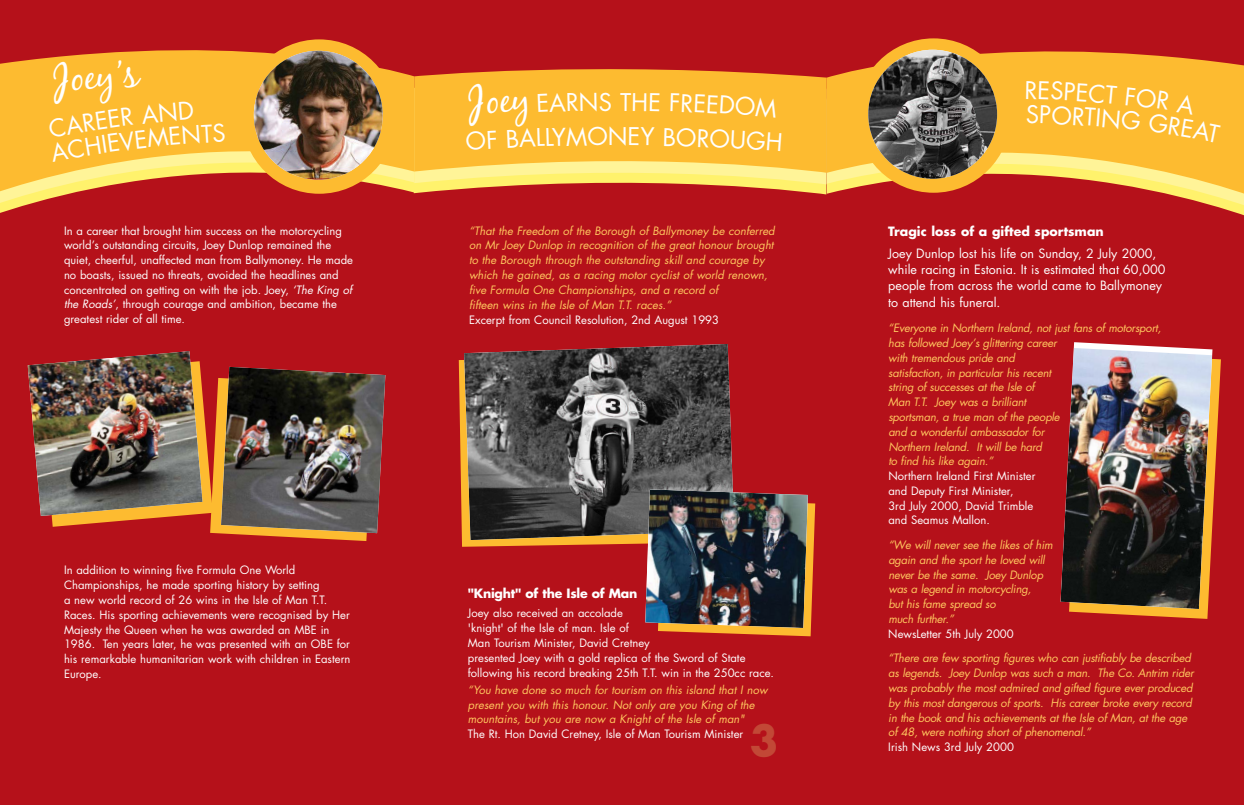
<style>
.page{position:relative;width:1244px;height:805px;background:#fff}
.page>*{position:absolute;margin:0;border:0;box-sizing:border-box;transform-origin:0 0}
.t1{font:700 41.25px "Futura";color:#c24836}
.t2{font:38.75px "Black Jack";color:#fff}
.t3{font:23.75px "Futura";color:#fff}
.t4{font:12.5px/16.4px "Futura";color:#fff}
.t5{font:700 12.5px "Futura";color:#fff}
.t6{font:700 12.5px "Futura";letter-spacing:-.02em;color:#fff}
.t7{font:11.25px/14.8px "Futura";color:#fff}
.t8{font:italic 11.25px/14.8px "Futura";letter-spacing:-.02em;color:#ffc75f}
.t9{font:italic 11.25px/14.8px "Futura";color:#ffc75f}
.s1{font-style:italic}
</style>
<div class="page">
<div style="left:0;top:0;width:1244px;height:804px;background:#b5111a"></div>
<svg style="left:414px;top:184px;width:412px;height:10px"></svg>
<svg style="left:414px;top:173px;width:412px;height:11px;fill:#fff26c"></svg>
<svg style="left:0;top:50px;width:414px;height:159px;fill:#fdbb30"></svg>
<svg style="left:827px;top:50px;width:417px;height:160px;fill:#fdbb30"></svg>
<svg style="left:414px;top:69px;width:413px;height:104px;fill:#fdbb30"></svg>
<img style="left:51px;top:366px;width:334px;height:175px">
<img style="left:28px;top:351px;width:175px;height:165px">
<svg style="left:459px;top:360px;width:186px;height:186px;fill:#fdbb30"></svg>
<img style="left:464px;top:344px;width:269px;height:196px">
<div style="left:242px;top:39px;width:154px;height:155px;background:#fdbb30;border-radius:50%"></div>
<img style="left:254px;top:51px;width:129px;height:129px;border-radius:50%">
<svg style="left:1069px;top:352px;width:152px;height:266px"></svg>
<svg style="left:1073px;top:342px;width:112px;height:6px"></svg>
<img style="left:1060px;top:348px;width:152px;height:260px">
<div style="left:856px;top:38px;width:154px;height:155px;background:#fdbb30;border-radius:50%"></div>
<img style="left:868px;top:50px;width:129px;height:129px;border-radius:50%">
<svg style="left:658px;top:503px;width:157px;height:133px"></svg>
<img style="left:645px;top:489px;width:163px;height:138px">
<div style="left:1026px;top:81px;width:194px;height:62px;background:#fdbb30"></div>
<div style="left:48px;top:101px;width:177px;height:61px;background:#fdbb30"></div>
<svg style="left:538px;top:92px;width:59px;height:20px"></svg>
<svg style="left:633px;top:93px;width:27px;height:18px"></svg>
<div style="left:670px;top:93px;width:107px;height:25px;background:#fdbb30"></div>
<svg style="left:466px;top:130px;width:31px;height:20px"></svg>
<svg style="left:552px;top:126px;width:35px;height:20px"></svg>
<div style="left:640px;top:127px;width:141px;height:24px;background:#fdbb30"></div>
<h2 class="t2" style="left:50px;top:56px;width:88px;rotate:-5deg">Joey’s</h2>
<p class="t7" style="left:64px;top:224px;width:291px">In a career that brought him success on the motorcycling world’s outstanding circuits, Joey Dunlop remained the quiet, cheerful, unaffected man from Ballymoney. He made no boasts, issued no threats, avoided the headlines and concentrated on getting on with the job. Joey, <span class="s1">‘The King of the Roads’</span>, through courage and ambition, became the greatest rider of all time.</p>
<p class="t7" style="left:64px;top:563px;width:288px">In addition to winning five Formula One World Championships, he made sporting history by setting<br>a new world record of 26 wins in the Isle of Man T.T.<br>Races. His sporting achievements were recognised by Her Majesty the Queen when he was awarded an MBE in 1986. Ten years later, he was presented with an OBE for his remarkable humanitarian work with children in Eastern Europe.</p>
<h2 class="t2" style="left:465px;top:78px;width:64px;rotate:-5deg">Joey</h2>
<h3 class="t3" style="left:599px;top:91px;width:34px">S T</h3>
<h3 class="t3" style="left:505px;top:128px;width:49px;rotate:-2deg">BALL</h3>
<h3 class="t3" style="left:587px;top:125px;width:54px">ONE</h3>
<p class="t9" style="left:469px;top:224px;width:307px">“That the Freedom of the Borough of Ballymoney be conferred on Mr Joey Dunlop in recognition of the great honour brought to the Borough through the outstanding skill and courage by which he gained, as a racing motor cyclist of world renown, five Formula One Championships, and a record of<br>fifteen wins in the Isle of Man T.T. races.”</p>
<p class="t7" style="left:469px;top:313px;width:252px">Excerpt from Council Resolution, 2nd August 1993</p>
<p class="t6" style="left:468px;top:587px;width:171px">"Knight" of the Isle of Man</p>
<p class="t7" style="left:468px;top:606px;width:308px">Joey also received an accolade<br>'knight' of the Isle of man. Isle of<br>Man Tourism Minister, David Cretney<br>presented Joey with a gold replica of the Sword of State following his record breaking 25th T.T. win in the 250cc race.</p>
<p class="t9" style="left:468px;top:683px;width:301px">“You have done so much for tourism on this island that I now present you with this honour. Not only are you King of the mountains, but you are now a Knight of the Isle of man"</p>
<p class="t7" style="left:468px;top:727px;width:277px">The Rt. Hon David Cretney, Isle of Man Tourism Minister</p>
<h1 class="t1" style="left:750px;top:721px;width:30px">3</h1>
<p class="t5" style="left:888px;top:226px;width:217px">Tragic loss of a gifted sportsman</p>
<p class="t4" style="left:888px;top:246px;width:279px">Joey Dunlop lost his life on Sunday, 2 July 2000, while racing in Estonia. It is estimated that 60,000 people from across the world came to Ballymoney to attend his funeral.</p>
<p class="t8" style="left:888px;top:321px;width:274px">“Everyone in Northern Ireland, not just fans of motorsport, has followed Joey’s glittering career<br>with tremendous pride and<br>satisfaction, in particular his recent<br>string of successes at the Isle of<br>Man T.T. Joey was a brilliant<br>sportsman, a true man of the people<br>and a wonderful ambassador for<br>Northern Ireland. It will be hard<br>to find his like again.”</p>
<p class="t7" style="left:888px;top:469px;width:149px">Northern Ireland First Minister and Deputy First Minister,<br>3rd July 2000, David Trimble and Seamus Mallon.</p>
<p class="t8" style="left:888px;top:538px;width:166px">“We will never see the likes of him again and the sport he loved will never be the same. Joey Dunlop was a legend in motorcycling,<br>but his fame spread so<br>much further.”</p>
<p class="t7" style="left:888px;top:627px;width:127px">NewsLetter 5th July 2000</p>
<p class="t8" style="left:888px;top:651px;width:307px">“There are few sporting figures who can justifiably be described as legends. Joey Dunlop was such a man. The Co. Antrim rider was probably the most admired and gifted figure ever produced by this most dangerous of sports. His career broke every record in the book and his achievements at the Isle of Man, at the age of 48, were nothing short of phenomenal.”</p>
<p class="t7" style="left:888px;top:740px;width:127px">Irish News 3rd July 2000</p>
</div>
